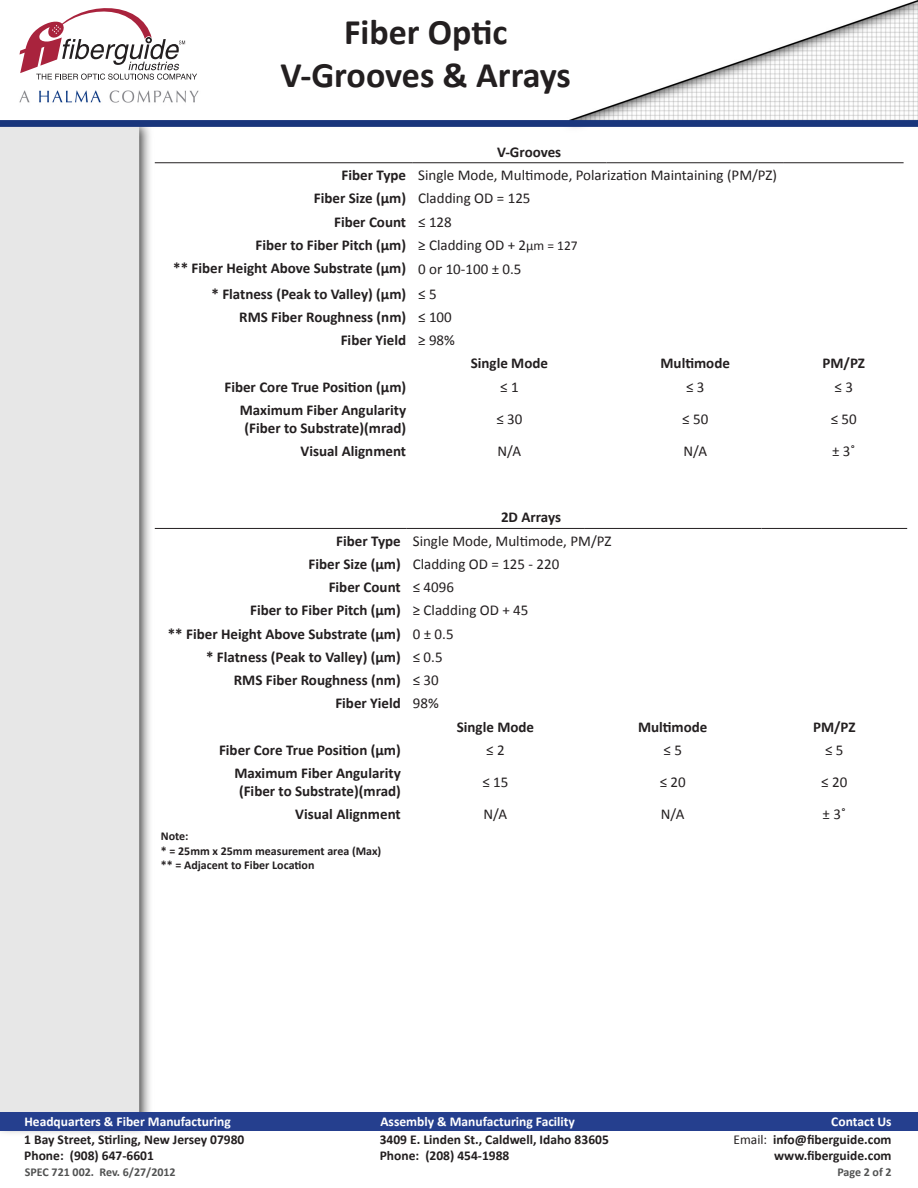
<style>
.page{position:relative;width:918px;height:1188px;background:#fff}
.page>*{position:absolute;margin:0;border:0;box-sizing:border-box;transform-origin:0 0}
.t1{font:700 36px/43.2px "Calibri";color:#231f20;text-align:center}
.t2{font:700 15px/18px "Calibri";color:#231f20;text-align:center}
.t3{font:15px "Calibri";color:#231f20}
.t4{font:700 13.5px/16.2px "Calibri";color:#231f20}
.t5{font:700 13.5px "Calibri";color:#fff}
.t6{font:700 12px/14.4px "Calibri";color:#231f20}
.t7{font:700 12px "Calibri";color:#515252}
.s1{font-size:13.5px}
.s2{font-weight:400}
</style>
<div class="page">
<img style="left:0;top:0;width:918px;height:1133px">
<div style="left:0;top:1112px;width:918px;height:19px;background:#253f8e"></div>
<svg style="left:20px;top:1px;width:177px;height:79px"></svg>
<img style="left:11px;top:82px;width:196px;height:28px">
<hr style="left:155px;top:162px;width:257px;height:1px;background:#231f20">
<hr style="left:412px;top:162px;width:195px;height:1px;background:#231f20">
<hr style="left:607px;top:162px;width:177px;height:1px;background:#231f20">
<hr style="left:784px;top:162px;width:120px;height:1px;background:#231f20">
<hr style="left:155px;top:528px;width:252px;height:1px;background:#231f20">
<hr style="left:407px;top:528px;width:177px;height:1px;background:#231f20">
<hr style="left:584px;top:528px;width:177px;height:1px;background:#231f20">
<hr style="left:761px;top:528px;width:146px;height:1px;background:#231f20">
<p class="t1" style="left:281px;top:10px;width:292px">Fiber Optic<br>V-Grooves &amp; Arrays</p>
<p class="t2" style="left:497px;top:143px;width:66px">V-Grooves</p>
<p class="t2" style="left:342px;top:166px;width:66px">Fiber Type</p>
<p class="t3" style="left:418px;top:166px;width:360px">Single Mode, Multimode, Polarization Maintaining (PM/PZ)</p>
<p class="t2" style="left:314px;top:189px;width:94px">Fiber Size (µm)</p>
<p class="t3" style="left:418px;top:189px;width:114px">Cladding OD = 125</p>
<p class="t2" style="left:334px;top:213px;width:74px">Fiber Count</p>
<p class="t3" style="left:418px;top:212px;width:35px">≤ 128</p>
<p class="t2" style="left:256px;top:236px;width:152px">Fiber to Fiber Pitch (µm)</p>
<p class="t3" style="left:418px;top:235px;width:161px">≥ Cladding OD + 2<span class="s1">µm = 127</span></p>
<p class="t2" style="left:173px;top:259px;width:234px">** Fiber Height Above Substrate (µm)</p>
<p class="t3" style="left:418px;top:260px;width:105px">0 or 10-100 ± 0.5</p>
<p class="t2" style="left:211px;top:285px;width:196px">* Flatness (Peak to Valley) (µm)</p>
<p class="t3" style="left:418px;top:284px;width:20px">≤ 5</p>
<p class="t2" style="left:239px;top:308px;width:168px">RMS Fiber Roughness (nm)</p>
<p class="t3" style="left:418px;top:307px;width:35px">≤ 100</p>
<p class="t2" style="left:341px;top:331px;width:67px">Fiber Yield</p>
<p class="t3" style="left:418px;top:331px;width:38px">≥ 98%</p>
<p class="t2" style="left:471px;top:354px;width:79px">Single Mode</p>
<p class="t2" style="left:661px;top:354px;width:71px">Multimode</p>
<p class="t2" style="left:823px;top:354px;width:44px">PM/PZ</p>
<p class="t2" style="left:224px;top:378px;width:183px">Fiber Core True Position (µm)</p>
<p class="t3" style="left:500px;top:377px;width:20px">≤ 1</p>
<p class="t3" style="left:686px;top:377px;width:20px">≤ 3</p>
<p class="t3" style="left:835px;top:377px;width:20px">≤ 3</p>
<p class="t2" style="left:240px;top:401px;width:168px">Maximum Fiber Angularity (Fiber to Substrate)(mrad)</p>
<p class="t3" style="left:496px;top:409px;width:28px">≤ 30</p>
<p class="t3" style="left:682px;top:409px;width:28px">≤ 50</p>
<p class="t3" style="left:831px;top:409px;width:28px">≤ 50</p>
<p class="t2" style="left:301px;top:442px;width:107px">Visual Alignment</p>
<p class="t3" style="left:498px;top:442px;width:25px">N/A</p>
<p class="t3" style="left:683px;top:442px;width:25px">N/A</p>
<p class="t3" style="left:832px;top:442px;width:25px">± 3˚</p>
<p class="t2" style="left:501px;top:508px;width:62px">2D Arrays</p>
<p class="t2" style="left:336px;top:532px;width:66px">Fiber Type</p>
<p class="t3" style="left:413px;top:531px;width:200px">Single Mode, Multimode, PM/PZ</p>
<p class="t2" style="left:309px;top:555px;width:94px">Fiber Size (µm)</p>
<p class="t3" style="left:413px;top:554px;width:148px">Cladding OD = 125 - 220</p>
<p class="t2" style="left:329px;top:578px;width:74px">Fiber Count</p>
<p class="t3" style="left:413px;top:578px;width:43px">≤ 4096</p>
<p class="t2" style="left:250px;top:601px;width:152px">Fiber to Fiber Pitch (µm)</p>
<p class="t3" style="left:413px;top:601px;width:117px">≥ Cladding OD + 45</p>
<p class="t2" style="left:168px;top:625px;width:234px">** Fiber Height Above Substrate (µm)</p>
<p class="t3" style="left:413px;top:624px;width:42px">0 ± 0.5</p>
<p class="t2" style="left:206px;top:648px;width:196px">* Flatness (Peak to Valley) (µm)</p>
<p class="t3" style="left:413px;top:647px;width:31px">≤ 0.5</p>
<p class="t2" style="left:234px;top:671px;width:168px">RMS Fiber Roughness (nm)</p>
<p class="t3" style="left:413px;top:671px;width:28px">≤ 30</p>
<p class="t2" style="left:335px;top:694px;width:67px">Fiber Yield</p>
<p class="t3" style="left:413px;top:694px;width:27px">98%</p>
<p class="t2" style="left:457px;top:718px;width:79px">Single Mode</p>
<p class="t2" style="left:638px;top:718px;width:71px">Multimode</p>
<p class="t2" style="left:813px;top:718px;width:44px">PM/PZ</p>
<p class="t2" style="left:219px;top:741px;width:183px">Fiber Core True Position (µm)</p>
<p class="t3" style="left:486px;top:740px;width:20px">≤ 2</p>
<p class="t3" style="left:664px;top:740px;width:20px">≤ 5</p>
<p class="t3" style="left:825px;top:740px;width:20px">≤ 5</p>
<p class="t2" style="left:234px;top:764px;width:168px">Maximum Fiber Angularity (Fiber to Substrate)(mrad)</p>
<p class="t3" style="left:482px;top:773px;width:28px">≤ 15</p>
<p class="t3" style="left:660px;top:773px;width:28px">≤ 20</p>
<p class="t3" style="left:821px;top:773px;width:28px">≤ 20</p>
<p class="t2" style="left:295px;top:805px;width:107px">Visual Alignment</p>
<p class="t3" style="left:484px;top:805px;width:25px">N/A</p>
<p class="t3" style="left:661px;top:805px;width:25px">N/A</p>
<p class="t3" style="left:823px;top:805px;width:25px">± 3˚</p>
<p class="t6" style="left:161px;top:829px;width:222px">Note:<br>* = 25mm x 25mm measurement area (Max)</p>
<p class="t6" style="left:161px;top:858px;width:155px">** = Adjacent to Fiber Location</p>
<p class="t5" style="left:24px;top:1113px;width:208px">Headquarters &amp; Fiber Manufacturing</p>
<p class="t5" style="left:380px;top:1113px;width:196px">Assembly &amp; Manufacturing Facility</p>
<p class="t5" style="left:831px;top:1113px;width:62px">Contact Us</p>
<p class="t7" style="left:25px;top:1165px;width:152px">SPEC 721 002. Rev. 6/27/2012</p>
<p class="t4" style="left:24px;top:1132px;width:222px">1 Bay Street, Stirling, New Jersey 07980<br>Phone: (908) 647-6601</p>
<p class="t4" style="left:380px;top:1132px;width:231px">3409 E. Linden St., Caldwell, Idaho 83605<br>Phone: (208) 454-1988</p>
<p class="t4" style="left:733px;top:1132px;width:160px;text-align:right"><span class="s2">Email:</span> info@fiberguide.com www.fiberguide.com</p>
<p class="t7" style="left:837px;top:1165px;width:56px">Page 2 of 2</p>
<p class="t7" style="left:85px;top:1165px;width:8px">1</p>
</div>
